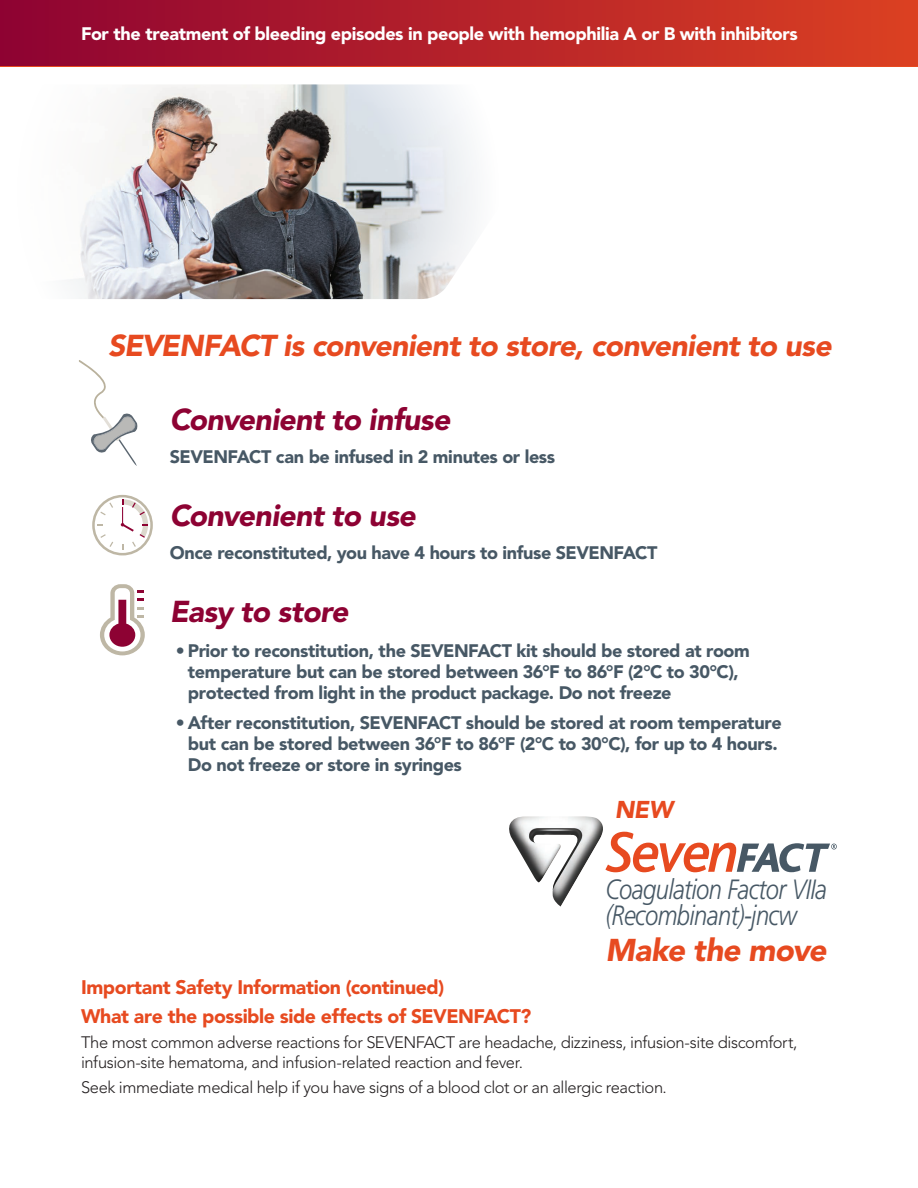
<style>
.page{position:relative;width:918px;height:1188px;background:#fff}
.page>*{position:absolute;margin:0;border:0;box-sizing:border-box;transform-origin:0 0}
.t1{font:italic 900 31.35px "Avenir LT Std";letter-spacing:-.025em;color:#e74a20}
.body_copy{font:italic 900 30px "Avenir LT Std";letter-spacing:-.025em;color:#e74a20}
.backpage_header{font:italic 900 30px "Avenir LT Std";letter-spacing:-.02em;color:#8d0233}
.t2{font:italic 300 27.9px/26.2px "Frutiger LT Std";letter-spacing:-.025em;color:#475865;scale:.85 1}
.t3{font:italic 900 24.15px "Avenir LT Std";color:#e74a20}
.BIG_ISI_header{font:900 19.5px "Avenir LT Std";letter-spacing:-.02em;color:#e74a20}
.backpage_copy{font:900 18px/21px "Avenir LT Std";letter-spacing:-.02em;color:#475865}
.t4{font:900 18px "Avenir LT Std";letter-spacing:-.02em;color:#fff}
.ISI{font:300 16.5px/19.5px "Avenir LT Std";letter-spacing:-.025em;color:#231f20}
</style>
<div class="page">
<div style="left:0;top:0;width:917px;height:66px;background:linear-gradient(to right,#8e0232,#db4122)"></div>
<svg style="left:100px;top:584px;width:45px;height:71px"></svg>
<div style="left:92px;top:495px;width:60px;height:60px;border:3px solid #beb7a5;border-radius:50%"></div>
<svg style="left:97px;top:497px;width:54px;height:53px"></svg>
<svg style="left:79px;top:360px;width:59px;height:106px"></svg>
<img style="left:70px;top:84px;width:403px;height:215px">
<img style="left:509px;top:816px;width:94px;height:91px">
<svg style="left:605px;top:832px;width:231px;height:40px"></svg>
<p class="t4" style="left:81px;top:23px;width:718px">For the treatment of bleeding episodes in people with hemophilia A or B with inhibitors</p>
<p class="body_copy" style="left:108px;top:327px;width:724px">SEVENFACT is convenient to store, convenient to use</p>
<p class="backpage_header" style="left:170px;top:402px;width:282px">Convenient to infuse</p>
<p class="backpage_copy" style="left:170px;top:446px;width:386px">SEVENFACT can be infused in 2 minutes or less</p>
<p class="backpage_header" style="left:170px;top:498px;width:247px">Convenient to use</p>
<p class="backpage_copy" style="left:170px;top:542px;width:489px">Once reconstituted, you have 4 hours to infuse SEVENFACT</p>
<p class="backpage_header" style="left:170px;top:594px;width:180px">Easy to store</p>
<p class="backpage_copy" style="left:188px;top:640px;width:563px;text-indent:-12px">• Prior to reconstitution, the SEVENFACT kit should be stored at room temperature but can be stored between 36°F to 86°F (2°C to 30°C), protected from light in the product package. Do not freeze</p>
<p class="backpage_copy" style="left:188px;top:712px;width:595px;text-indent:-12px">• After reconstitution, SEVENFACT should be stored at room temperature but can be stored between 36°F to 86°F (2°C to 30°C), for up to 4 hours.<br>Do not freeze or store in syringes</p>
<p class="t3" style="left:614px;top:795px;width:60px">NEW</p>
<p class="t2" style="left:605px;top:876px;width:262px">Coagulation Factor VIIa (Recombinant)-jncw</p>
<p class="t1" style="left:605px;top:931px;width:222px">Make the move</p>
<p class="BIG_ISI_header" style="left:81px;top:975px;width:364px">Important Safety Information (continued)</p>
<p class="BIG_ISI_header" style="left:81px;top:1004px;width:452px">What are the possible side effects of SEVENFACT?</p>
<p class="ISI" style="left:81px;top:1033px;width:717px">The most common adverse reactions for SEVENFACT are headache, dizziness, infusion-site discomfort, infusion-site hematoma, and infusion-related reaction and fever.</p>
<p class="ISI" style="left:81px;top:1078px;width:587px">Seek immediate medical help if you have signs of a blood clot or an allergic reaction.</p>
</div>
